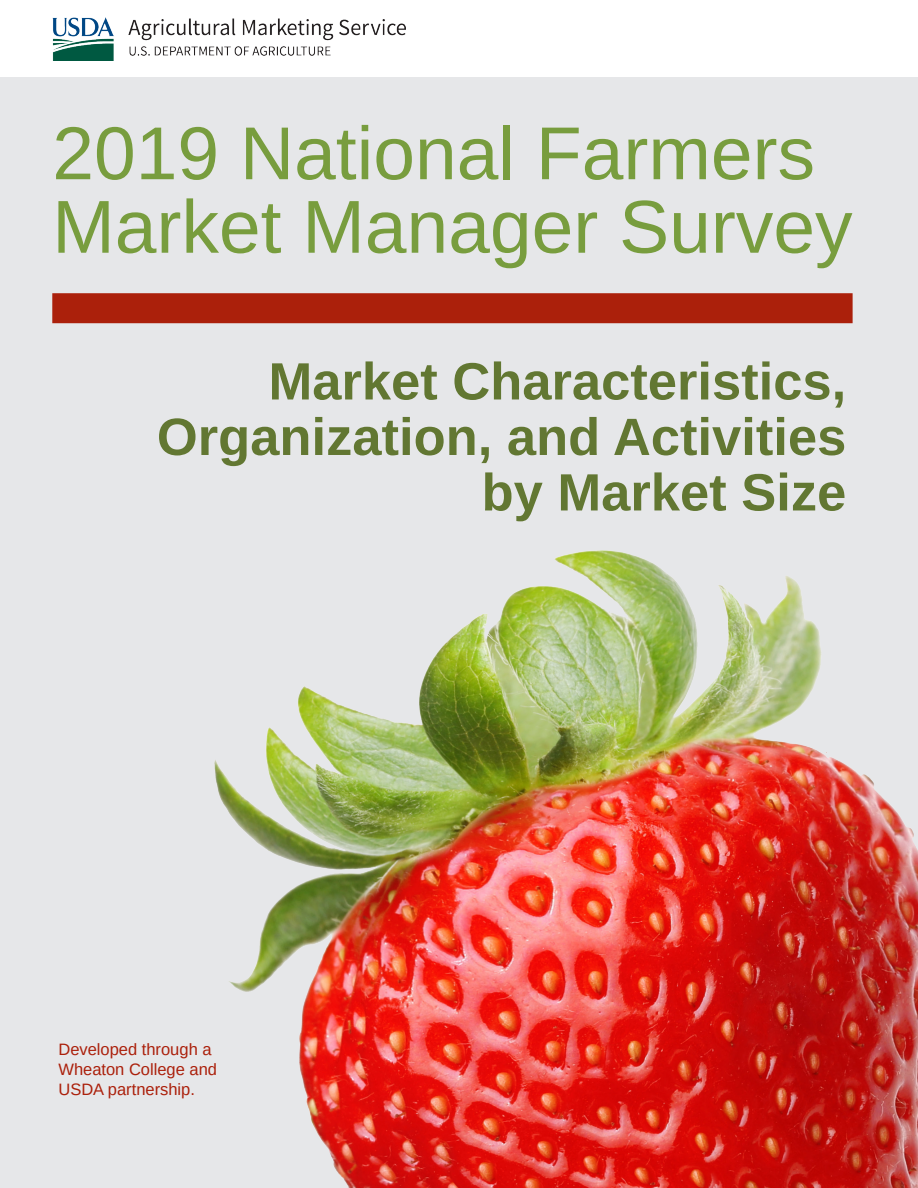
<style>
.page{position:relative;width:918px;height:1188px;background:#fff}
.page>*{position:absolute;margin:0;border:0;box-sizing:border-box;transform-origin:0 0}
.FM_Manager_Survey_Ti{font:75px/73.5px "Arimo";color:#789d3e}
.Strawberry_Title{font:700 52.5px/55.5px "Arimo";color:#627732;text-align:right}
.t1{font:16.5px/19.8px "Arimo";color:#ab200b}
</style>
<div class="page">
<div style="left:0;top:78px;width:918px;height:1110px;background:#e6e7e9"></div>
<div style="left:52px;top:293px;width:801px;height:30px;background:#ab200b"></div>
<img style="left:52px;top:18px;width:354px;height:43px">
<img style="left:214px;top:550px;width:704px;height:638px">
<p class="FM_Manager_Survey_Ti" style="left:52px;top:117px;width:802px">2019 National Farmers<br>Market Manager Survey</p>
<p class="Strawberry_Title" style="left:157px;top:354px;width:691px">Market Characteristics,<br>Organization, and Activities</p>
<p class="Strawberry_Title" style="left:482px;top:465px;width:366px">by Market Size</p>
<p class="t1" style="left:58px;top:1040px;width:160px">Developed through a<br>Wheaton College and<br>USDA partnership.</p>
</div>
